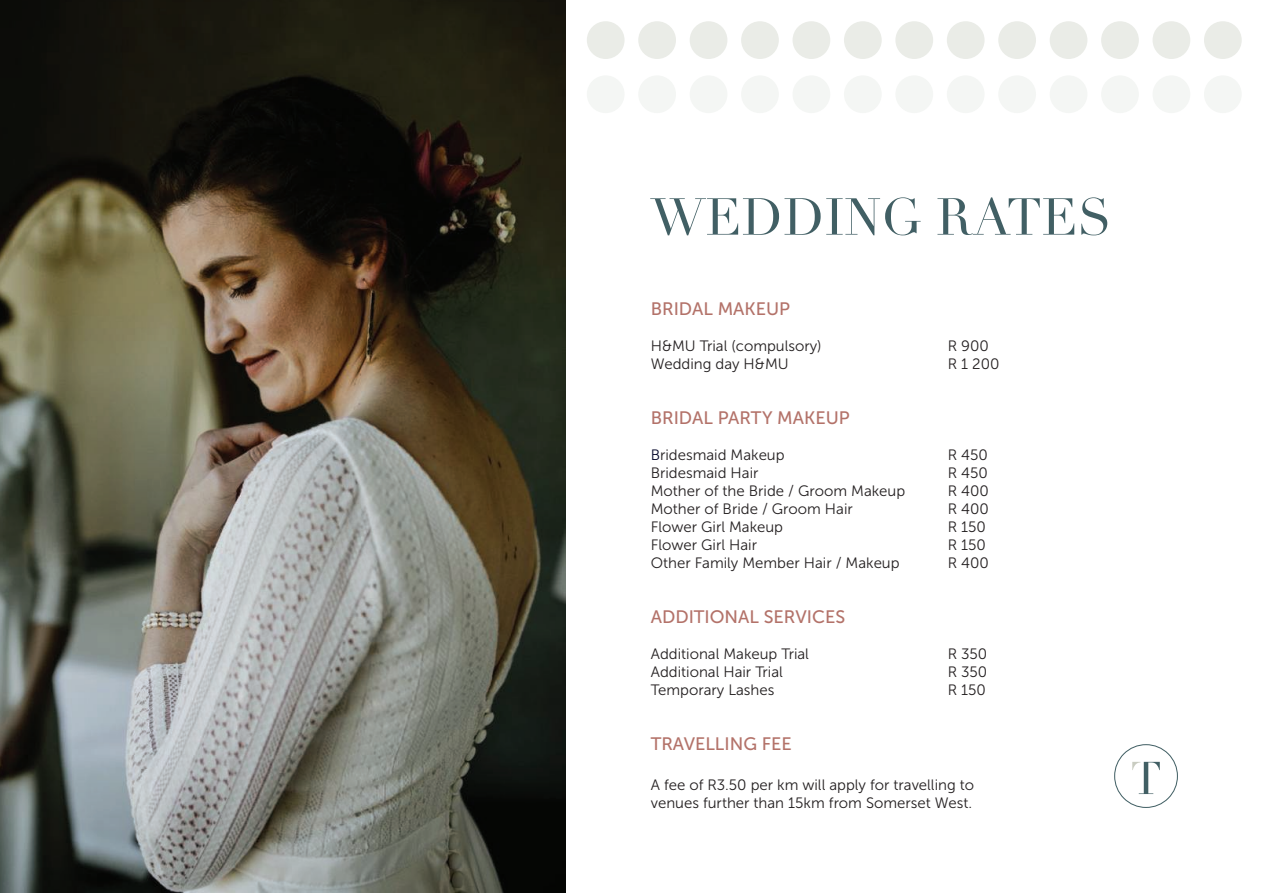
<style>
.page{position:relative;width:1263px;height:893px;background:#fff}
.page>*{position:absolute;margin:0;border:0;box-sizing:border-box;transform-origin:0 0}
.t1{font:51px "Didot";color:#415f64}
.t2{font:18px "Museo Sans 500";color:#b37269}
.t3{font:15px/18px "Museo Sans 300";color:#231f20}
.s1{color:#040629}
</style>
<div class="page">
<svg style="left:1114px;top:744px;width:64px;height:64px"></svg>
<img style="left:0;top:0;width:566px;height:893px">
<div style="left:587px;top:21px;width:37px;height:38px;background:#eaece7;border-radius:50%"></div>
<div style="left:638px;top:21px;width:38px;height:38px;background:#eaece7;border-radius:50%"></div>
<div style="left:690px;top:21px;width:37px;height:38px;background:#eaece7;border-radius:50%"></div>
<div style="left:741px;top:21px;width:38px;height:38px;background:#eaece7;border-radius:50%"></div>
<div style="left:792px;top:21px;width:38px;height:38px;background:#eaece7;border-radius:50%"></div>
<div style="left:844px;top:21px;width:38px;height:38px;background:#eaece7;border-radius:50%"></div>
<div style="left:895px;top:21px;width:38px;height:38px;background:#eaece7;border-radius:50%"></div>
<div style="left:947px;top:21px;width:37px;height:38px;background:#eaece7;border-radius:50%"></div>
<div style="left:998px;top:21px;width:38px;height:38px;background:#eaece7;border-radius:50%"></div>
<div style="left:1050px;top:21px;width:37px;height:38px;background:#eaece7;border-radius:50%"></div>
<div style="left:1101px;top:21px;width:38px;height:38px;background:#eaece7;border-radius:50%"></div>
<div style="left:1152px;top:21px;width:38px;height:38px;background:#eaece7;border-radius:50%"></div>
<div style="left:1204px;top:21px;width:38px;height:38px;background:#eaece7;border-radius:50%"></div>
<div style="left:587px;top:75px;width:37px;height:38px;background:#f4f6f4;border-radius:50%"></div>
<div style="left:638px;top:75px;width:38px;height:38px;background:#f4f6f4;border-radius:50%"></div>
<div style="left:690px;top:75px;width:37px;height:38px;background:#f4f6f4;border-radius:50%"></div>
<div style="left:741px;top:75px;width:38px;height:38px;background:#f4f6f4;border-radius:50%"></div>
<div style="left:792px;top:75px;width:38px;height:38px;background:#f4f6f4;border-radius:50%"></div>
<div style="left:844px;top:75px;width:38px;height:38px;background:#f4f6f4;border-radius:50%"></div>
<div style="left:895px;top:75px;width:38px;height:38px;background:#f4f6f4;border-radius:50%"></div>
<div style="left:947px;top:75px;width:37px;height:38px;background:#f4f6f4;border-radius:50%"></div>
<div style="left:998px;top:75px;width:38px;height:38px;background:#f4f6f4;border-radius:50%"></div>
<div style="left:1050px;top:75px;width:37px;height:38px;background:#f4f6f4;border-radius:50%"></div>
<div style="left:1101px;top:75px;width:38px;height:38px;background:#f4f6f4;border-radius:50%"></div>
<div style="left:1152px;top:75px;width:38px;height:38px;background:#f4f6f4;border-radius:50%"></div>
<div style="left:1204px;top:75px;width:38px;height:38px;background:#f4f6f4;border-radius:50%"></div>
<h1 class="t1" style="left:651px;top:186px;width:462px">WEDDING RATES</h1>
<p class="t2" style="left:651px;top:299px;width:141px">BRIDAL MAKEUP</p>
<p class="t3" style="left:651px;top:337px;width:172px">H&amp;MU Trial (compulsory)<br>Wedding day H&amp;MU</p>
<p class="t3" style="left:948px;top:337px;width:53px">R 900<br>R 1 200</p>
<p class="t2" style="left:651px;top:408px;width:200px">BRIDAL PARTY MAKEUP</p>
<p class="t3" style="left:651px;top:446px;width:256px"><span class="s1">B</span>ridesmaid Makeup<br>Bridesmaid Hair<br>Mother of the Bride / Groom Makeup<br>Mother of Bride / Groom Hair<br>Flower Girl Makeup<br>Flower Girl Hair<br>Other Family Member Hair / Makeup</p>
<p class="t3" style="left:948px;top:446px;width:43px">R 450<br>R 450<br>R 400<br>R 400<br>R 150<br>R 150<br>R 400</p>
<p class="t2" style="left:651px;top:607px;width:196px">ADDITIONAL SERVICES</p>
<p class="t3" style="left:651px;top:645px;width:160px">Additional Makeup Trial<br>Additional Hair Trial<br>Temporary Lashes</p>
<p class="t3" style="left:948px;top:645px;width:41px;text-align:justify">R 350<br>R 350<br>R 150</p>
<p class="t2" style="left:651px;top:734px;width:142px">TRAVELLING FEE</p>
<p class="t3" style="left:651px;top:776px;width:325px">A fee of R3.50 per km will apply for travelling to venues further than 15km from Somerset West.</p>
</div>
